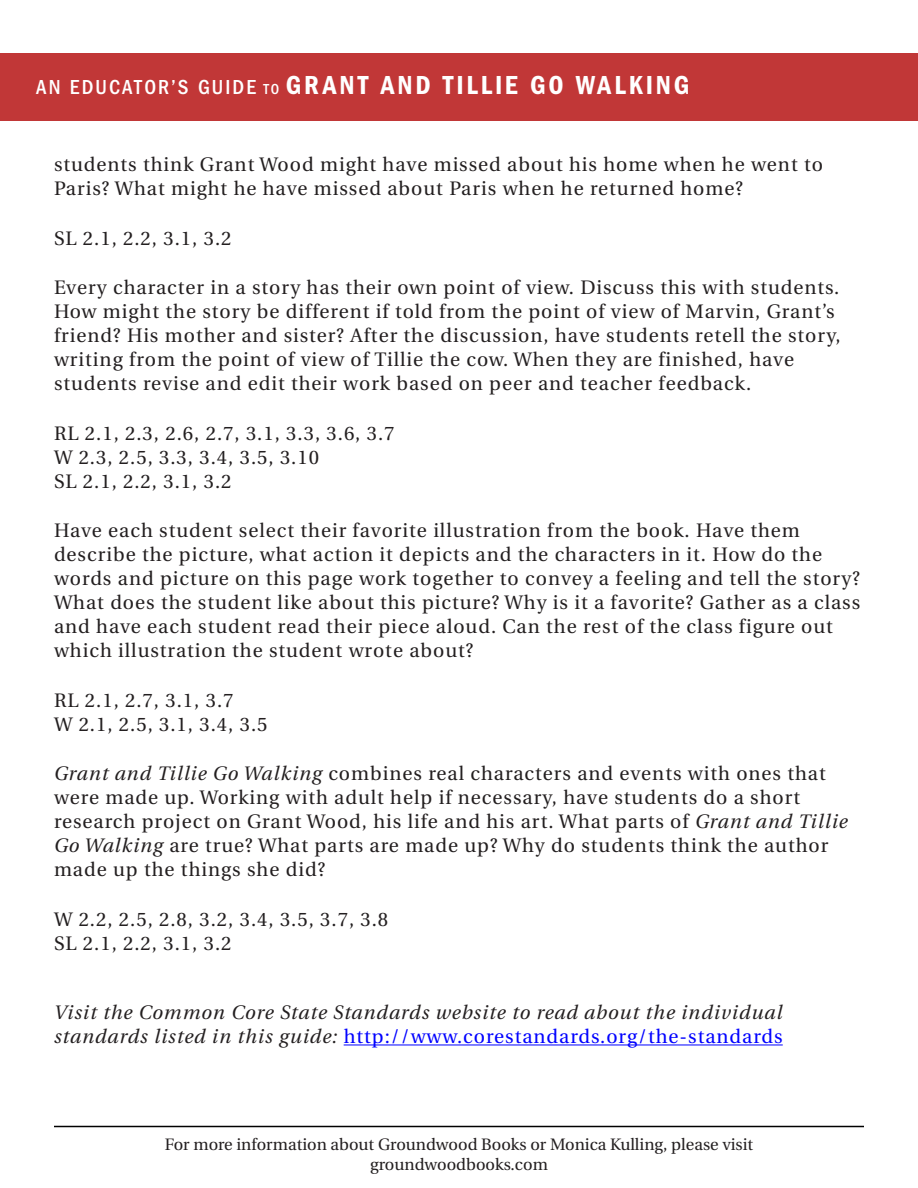
<style>
.page{position:relative;width:918px;height:1188px;background:#fff}
.page>*{position:absolute;margin:0;border:0;box-sizing:border-box;transform-origin:0 0}
.t1{font:600 condensed 27px "Franklin Gothic";letter-spacing:.105em;color:#fff}
.body_no_indent_prais{font:19.5px/24px "Utopia";letter-spacing:.05em;color:#231f20}
.body_no_indent_prais-2{font:italic 19.5px/24px "Utopia";letter-spacing:.05em;color:#231f20}
.t2{font:16.5px/19.8px "Utopia";color:#231f20;text-align:center}
.s1{font-weight:500;font-size:21px}
.s2{font-weight:500;font-size:15px}
.s3{font-style:italic}
.s4{font-style:normal;color:#00f}
</style>
<div class="page">
<div style="left:0;top:53px;width:918px;height:68px;background:#c13737"></div>
<hr style="left:54px;top:1126px;width:810px;height:1px;background:#000">
<hr style="left:344px;top:1044px;width:439px;height:1px;background:#00f">
<h1 class="t1" style="left:36px;top:70px;width:655px"><span class="s1">AN EDUCATOR’S GUIDE</span> <span class="s2">TO</span> GRANT AND TILLIE GO WALKING</h1>
<p class="body_no_indent_prais" style="left:54px;top:153px;width:771px">students think Grant Wood might have missed about his home when he went to<br>Paris? What might he have missed about Paris when he returned home?</p>
<p class="body_no_indent_prais" style="left:54px;top:226px;width:179px">SL 2.1, 2.2, 3.1, 3.2</p>
<p class="body_no_indent_prais" style="left:54px;top:276px;width:788px">Every character in a story has their own point of view. Discuss this with students.<br>How might the story be different if told from the point of view of Marvin, Grant’s friend? His mother and sister? After the discussion, have students retell the story, writing from the point of view of Tillie the cow. When they are finished, have students revise and edit their work based on peer and teacher feedback.</p>
<p class="body_no_indent_prais" style="left:54px;top:421px;width:342px">RL 2.1, 2.3, 2.6, 2.7, 3.1, 3.3, 3.6, 3.7<br>W 2.3, 2.5, 3.3, 3.4, 3.5, 3.10<br>SL 2.1, 2.2, 3.1, 3.2</p>
<p class="body_no_indent_prais" style="left:54px;top:519px;width:808px">Have each student select their favorite illustration from the book. Have them describe the picture, what action it depicts and the characters in it. How do the words and picture on this page work together to convey a feeling and tell the story?<br>What does the student like about this picture? Why is it a favorite? Gather as a class and have each student read their piece aloud. Can the rest of the class figure out which illustration the student wrote about?</p>
<p class="body_no_indent_prais" style="left:54px;top:688px;width:215px">RL 2.1, 2.7, 3.1, 3.7<br>W 2.1, 2.5, 3.1, 3.4, 3.5</p>
<p class="body_no_indent_prais" style="left:54px;top:762px;width:795px"><span class="s3">Grant and Tillie Go Walking</span> combines real characters and events with ones that were made up. Working with adult help if necessary, have students do a short research project on Grant Wood, his life and his art. What parts of <span class="s3">Grant and Tillie Go Walking</span> are true? What parts are made up? Why do students think the author made up the things she did?</p>
<p class="body_no_indent_prais" style="left:54px;top:907px;width:336px">W 2.2, 2.5, 2.8, 3.2, 3.4, 3.5, 3.7, 3.8<br>SL 2.1, 2.2, 3.1, 3.2</p>
<p class="body_no_indent_prais-2" style="left:54px;top:1001px;width:730px">Visit the Common Core State Standards website to read about the individual standards listed in this guide: <span class="s4">http://www.corestandards.org/the-standards</span></p>
<p class="t2" style="left:165px;top:1135px;width:590px">For more information about Groundwood Books or Monica Kulling, please visit groundwoodbooks.com</p>
</div>
